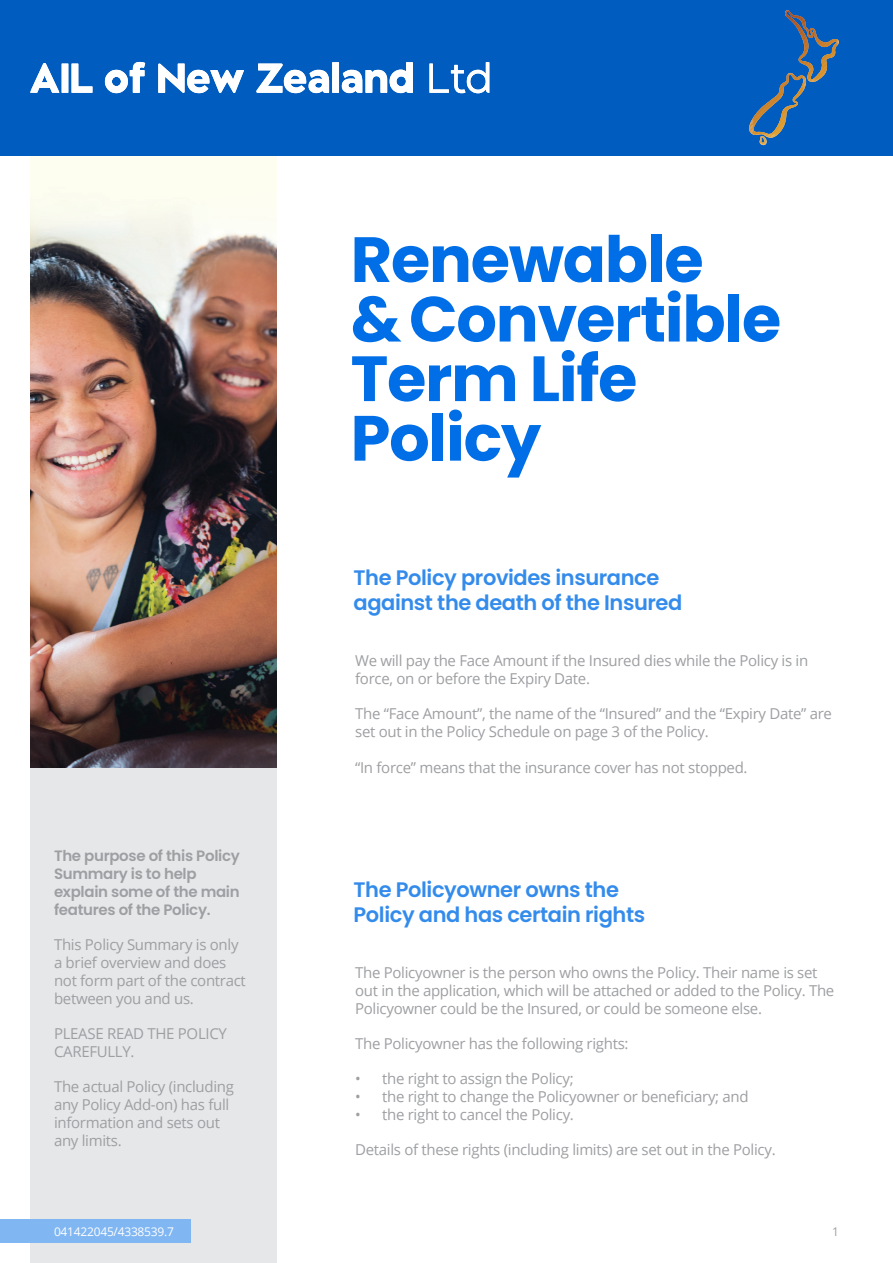
<style>
.page{position:relative;width:893px;height:1263px;background:#fff}
.page>*{position:absolute;margin:0;border:0;box-sizing:border-box;transform-origin:0 0}
.t1{font:700 63.75px/59.6px "Poppins";letter-spacing:-.02em;color:#006ee6}
.t2{font:600 21px/25.2px "Poppins";letter-spacing:-.02em;color:#338beb}
.t3{font:15px/18px "Open Sans";letter-spacing:-.02em;color:#9d9fa2}
.t4{font:600 15px/18px "Poppins";letter-spacing:-.02em;color:#9d9fa2}
.t5{font:12px "Open Sans";letter-spacing:-.02em;color:#fff}
.t6{font:12px "Open Sans";color:#9d9fa2}
</style>
<div class="page">
<div style="left:30px;top:767px;width:246px;height:496px;background:#e6e7e9"></div>
<div style="left:0;top:1219px;width:190px;height:24px;background:#80b6f2"></div>
<img style="left:30px;top:155px;width:246px;height:612px">
<div style="left:0;top:0;width:893px;height:155px;background:#005cbf"></div>
<svg style="left:749px;top:10px;width:90px;height:135px"></svg>
<svg style="left:30px;top:63px;width:63px;height:30px"></svg>
<svg style="left:105px;top:62px;width:40px;height:31px"></svg>
<svg style="left:158px;top:63px;width:86px;height:30px"></svg>
<svg style="left:256px;top:62px;width:157px;height:31px"></svg>
<svg style="left:429px;top:62px;width:60px;height:31px"></svg>
<p class="t1" style="left:351px;top:230px;width:432px">Renewable<br>&amp; Convertible<br>Term Life<br>Policy</p>
<p class="t4" style="left:54px;top:847px;width:187px">The purpose of this Policy<br>Summary is to help explain some of the main features of the Policy.</p>
<p class="t3" style="left:54px;top:935px;width:193px">This Policy Summary is only a brief overview and does not form part of the contract between you and us.</p>
<p class="t3" style="left:54px;top:1024px;width:174px">PLEASE READ THE POLICY<br>CAREFULLY.</p>
<p class="t3" style="left:54px;top:1077px;width:182px">The actual Policy (including any Policy Add-on) has full information and sets out any limits.</p>
<p class="t2" style="left:354px;top:565px;width:330px">The Policy provides insurance against the death of the Insured</p>
<p class="t3" style="left:355px;top:652px;width:455px">We will pay the Face Amount if the Insured dies while the Policy is in force, on or before the Expiry Date.</p>
<p class="t3" style="left:355px;top:705px;width:478px">The “Face Amount”, the name of the “Insured” and the “Expiry Date” are set out in the Policy Schedule on page 3 of the Policy.</p>
<p class="t3" style="left:355px;top:758px;width:394px">“In force” means that the insurance cover has not stopped.</p>
<p class="t2" style="left:354px;top:877px;width:293px">The Policyowner owns the<br>Policy and has certain rights</p>
<p class="t3" style="left:355px;top:963px;width:481px">The Policyowner is the person who owns the Policy. Their name is set out in the application, which will be attached or added to the Policy. The<br>Policyowner could be the Insured, or could be someone else.</p>
<p class="t3" style="left:355px;top:1034px;width:275px">The Policyowner has the following rights:</p>
<p class="t3" style="left:355px;top:1069px;width:220px">• the right to assign the Policy;</p>
<p class="t3" style="left:355px;top:1087px;width:395px">• the right to change the Policyowner or beneficiary; and</p>
<p class="t3" style="left:355px;top:1105px;width:220px">• the right to cancel the Policy.</p>
<p class="t3" style="left:355px;top:1141px;width:422px">Details of these rights (including limits) are set out in the Policy.</p>
<p class="t5" style="left:54px;top:1223px;width:121px">041422045/4338539.7</p>
<p class="t6" style="left:832px;top:1223px;width:8px">1</p>
</div>
